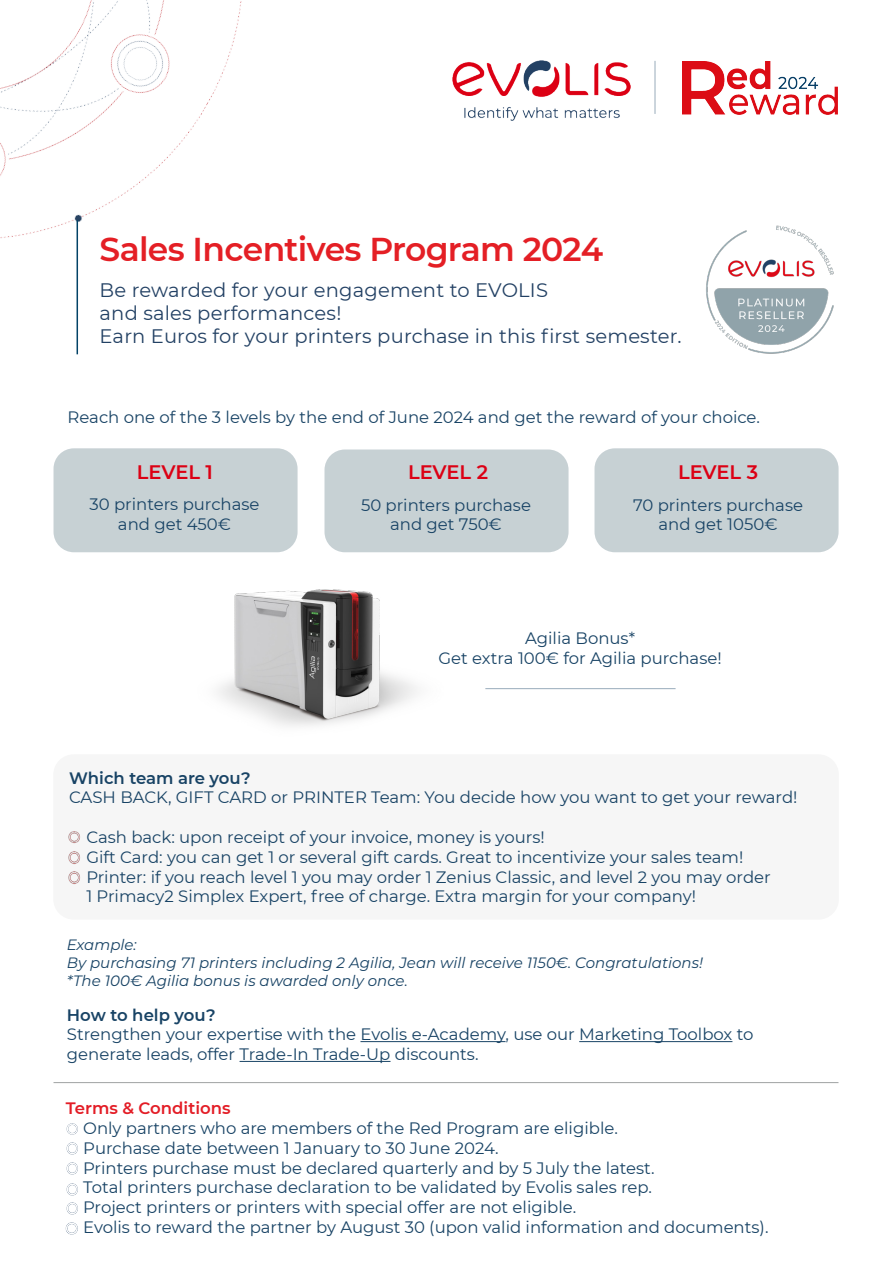
<style>
.page{position:relative;width:893px;height:1263px;background:#fff}
.page>*{position:absolute;margin:0;border:0;box-sizing:border-box;transform-origin:0 0}
.TITRE{font:600 33px "Montserrat";letter-spacing:-.02em;color:#e41f25}
.t1{font:19.5px "Montserrat";letter-spacing:.01em;color:#234164}
.t2{font:600 19.5px "Montserrat";letter-spacing:-.005em;color:#dc0014}
.t3{font:16.5px "Montserrat";color:#184365}
.t4{font:600 16.5px "Montserrat";color:#184365}
.t5{font:600 16.5px "Montserrat";color:#e31d26}
.t6{font:italic 15px "Montserrat";color:#184365}
</style>
<div class="page">
<img style="left:0;top:0;width:242px;height:244px">
<img style="left:452px;top:60px;width:178px;height:60px">
<hr style="left:77px;top:220px;width:1px;height:134px;background:#024266">
<img style="left:706px;top:225px;width:128px;height:129px">
<img style="left:682px;top:61px;width:155px;height:54px">
<hr style="left:655px;top:61px;width:1px;height:53px;background:#184365">
<div style="left:54px;top:448px;width:244px;height:104px;background:#c7d1d4;border-radius:20px"></div>
<div style="left:324px;top:449px;width:245px;height:103px;background:#c7d1d4;border-radius:20px"></div>
<div style="left:594px;top:448px;width:245px;height:104px;background:#c7d1d4;border-radius:20px"></div>
<img style="left:187px;top:535px;width:265px;height:191px">
<hr style="left:360px;top:1041px;width:146px;height:1px;background:#184365">
<hr style="left:579px;top:1041px;width:153px;height:1px;background:#184365">
<hr style="left:240px;top:1061px;width:150px;height:1px;background:#184365">
<hr style="left:54px;top:1082px;width:784px;height:1px;background:#9fa3a3">
<hr style="left:485px;top:688px;width:191px;height:1px;background:#184365">
<div style="left:53px;top:754px;width:786px;height:165px;background:#f6f6f6;border-radius:20px"></div>
<img style="left:66px;top:1123px;width:12px;height:12px">
<img style="left:66px;top:1142px;width:12px;height:13px">
<img style="left:66px;top:1162px;width:12px;height:13px">
<img style="left:66px;top:1183px;width:12px;height:13px">
<img style="left:66px;top:1202px;width:12px;height:13px">
<img style="left:65px;top:1222px;width:13px;height:13px">
<img style="left:68px;top:831px;width:12px;height:13px">
<img style="left:68px;top:851px;width:12px;height:13px">
<svg style="left:68px;top:871px;width:12px;height:13px"></svg>
<p class="TITRE" style="left:100px;top:225px;width:505px">Sales Incentives Program 2024</p>
<p class="t1" style="left:100px;top:276px;width:450px">Be rewarded for your engagement to EVOLIS</p>
<p class="t1" style="left:100px;top:300px;width:243px">and sales performances!</p>
<p class="t1" style="left:100px;top:323px;width:584px">Earn Euros for your printers purchase in this first semester.</p>
<p class="t3" style="left:68px;top:405px;width:694px">Reach one of the 3 levels by the end of June 2024 and get the reward of your choice.</p>
<p class="t2" style="left:137px;top:459px;width:78px">LEVEL 1</p>
<p class="t3" style="left:90px;top:492px;width:171px">30 printers purchase</p>
<p class="t3" style="left:118px;top:512px;width:115px">and get 450€</p>
<p class="t2" style="left:408px;top:459px;width:81px">LEVEL 2</p>
<p class="t3" style="left:361px;top:493px;width:171px">50 printers purchase</p>
<p class="t3" style="left:390px;top:513px;width:113px">and get 750€</p>
<p class="t2" style="left:678px;top:459px;width:81px">LEVEL 3</p>
<p class="t3" style="left:633px;top:493px;width:171px">70 printers purchase</p>
<p class="t3" style="left:658px;top:513px;width:121px">and get 1050€</p>
<p class="t3" style="left:525px;top:627px;width:111px">Agilia Bonus*</p>
<p class="t3" style="left:438px;top:647px;width:285px">Get extra 100€ for Agilia purchase!</p>
<p class="t4" style="left:69px;top:766px;width:183px">Which team are you?</p>
<p class="t3" style="left:69px;top:786px;width:730px">CASH BACK, GIFT CARD or PRINTER Team: You decide how you want to get your reward!</p>
<p class="t3" style="left:86px;top:826px;width:460px">Cash back: upon receipt of your invoice, money is yours!</p>
<p class="t3" style="left:86px;top:845px;width:658px">Gift Card: you can get 1 or several gift cards. Great to incentivize your sales team!</p>
<p class="t3" style="left:86px;top:865px;width:686px">Printer: if you reach level 1 you may order 1 Zenius Classic, and level 2 you may order</p>
<p class="t3" style="left:86px;top:885px;width:611px">1 Primacy2 Simplex Expert, free of charge. Extra margin for your company!</p>
<p class="t6" style="left:67px;top:934px;width:72px">Example:</p>
<p class="t6" style="left:67px;top:952px;width:638px">By purchasing 71 printers including 2 Agilia, Jean will receive 1150€. Congratulations!</p>
<p class="t6" style="left:67px;top:970px;width:343px">*The 100€ Agilia bonus is awarded only once.</p>
<p class="t4" style="left:67px;top:1003px;width:150px">How to help you?</p>
<p class="t3" style="left:67px;top:1023px;width:688px">Strengthen your expertise with the Evolis e-Academy, use our Marketing Toolbox to</p>
<p class="t3" style="left:67px;top:1043px;width:413px">generate leads, offer Trade-In Trade-Up discounts.</p>
<p class="t5" style="left:66px;top:1096px;width:166px">Terms &amp; Conditions</p>
<p class="t3" style="left:83px;top:1117px;width:536px">Only partners who are members of the Red Program are eligible.</p>
<p class="t3" style="left:83px;top:1136px;width:417px">Purchase date between 1 January to 30 June 2024.</p>
<p class="t3" style="left:83px;top:1156px;width:573px">Printers purchase must be declared quarterly and by 5 July the latest.</p>
<p class="t3" style="left:83px;top:1176px;width:570px">Total printers purchase declaration to be validated by Evolis sales rep.</p>
<p class="t3" style="left:83px;top:1196px;width:495px">Project printers or printers with special offer are not eligible.</p>
<p class="t3" style="left:83px;top:1216px;width:687px">Evolis to reward the partner by August 30 (upon valid information and documents).</p>
</div>
